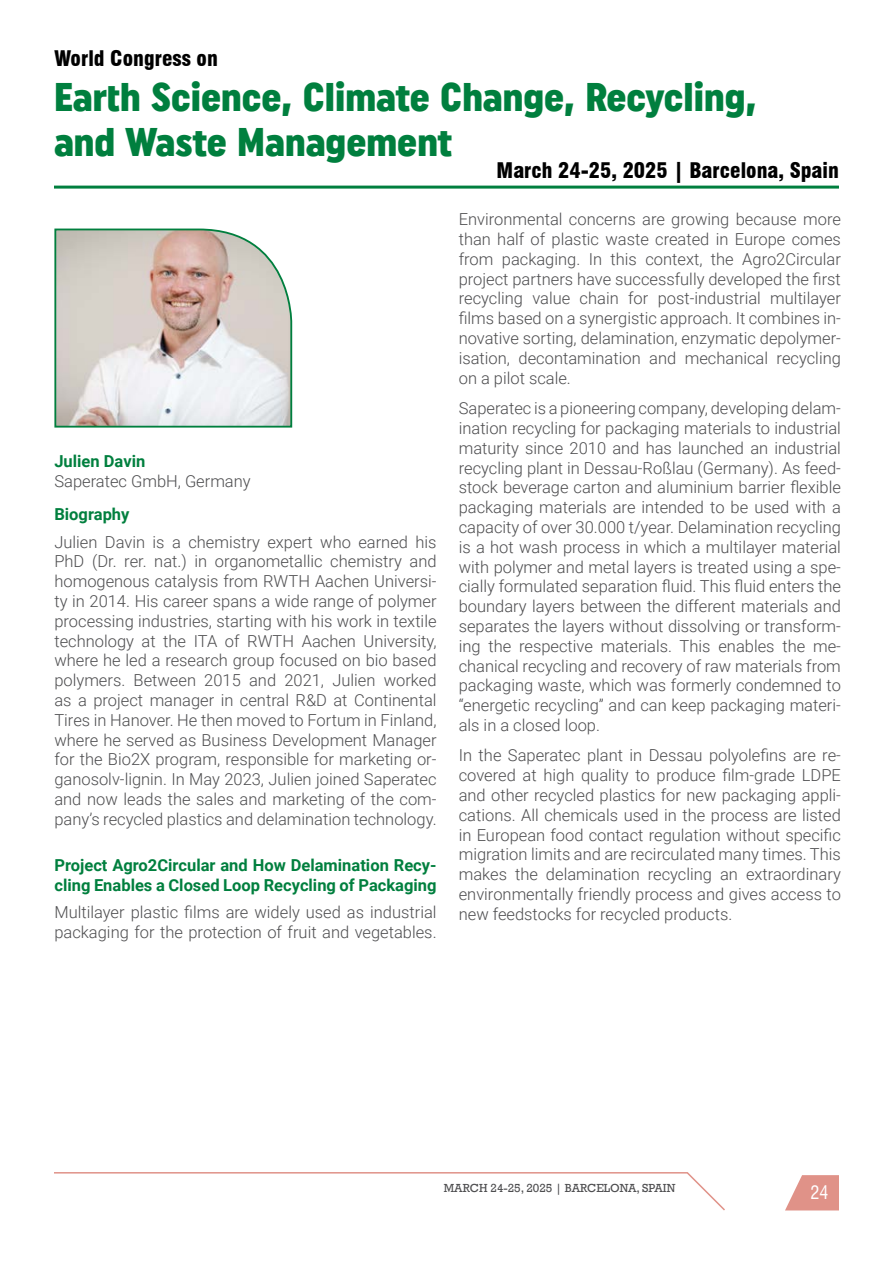
<style>
.page{position:relative;width:893px;height:1263px;background:#fff}
.page>*{position:absolute;margin:0;border:0;box-sizing:border-box;transform-origin:0 0}
.t1{font:39.9px/44.8px "Uniform Condensed 3";color:#007f3e}
.t2{font:900 condensed 21px "Swiss 721 BT";color:#000}
.t3{font:condensed 18px "Swiss 721 BT";color:#fff}
.t4{font:300 16.5px/19.8px "Roboto";color:#4d4d4f;text-align:justify}
.t5{font:700 16.5px/19.8px "Roboto";color:#007f3e}
.t6{font:12px "Rockwell";color:#4d4d4f}
</style>
<div class="page">
<svg style="left:785px;top:1175px;width:54px;height:35px"></svg>
<svg style="left:54px;top:1172px;width:671px;height:39px"></svg>
<hr style="left:54px;top:186px;width:785px;height:3px;background:#007f3e">
<svg style="left:54px;top:228px;width:239px;height:200px"></svg>
<p class="t2" style="left:54px;top:46px;width:165px">World Congress on</p>
<h1 class="t1" style="left:54px;top:74px;width:704px">Earth Science, Climate Change, Recycling, and Waste Management</h1>
<p class="t2" style="left:497px;top:158px;width:344px">March 24-25, 2025 | Barcelona, Spain</p>
<p class="t5" style="left:54px;top:451px;width:92px">Julien Davin</p>
<p class="t4" style="left:54px;top:471px;width:198px">Saperatec GmbH, Germany</p>
<p class="t5" style="left:54px;top:503px;width:77px">Biography</p>
<p class="t4" style="left:54px;top:531px;width:384px">Julien Davin is a chemistry expert who earned his PhD (Dr. rer. nat.) in organometallic chemistry and homogenous catalysis from RWTH Aachen Universi&shy;ty in 2014. His career spans a wide range of polymer processing industries, starting with his work in textile technology at the ITA of RWTH Aachen University, where he led a research group focused on bio based polymers. Between 2015 and 2021, Julien worked as a project manager in central R&amp;D at Continental Tires in Hanover. He then moved to Fortum in Finland, where he served as Business Development Manager for the Bio2X program, responsible for marketing or&shy;ganosolv-lignin. In May 2023, Julien joined Saperatec and now leads the sales and marketing of the com&shy;pany’s recycled plastics and delamination technology.</p>
<p class="t5" style="left:54px;top:854px;width:384px">Project Agro2Circular and How Delamination Recy&shy;cling Enables a Closed Loop Recycling of Packaging</p>
<p class="t4" style="left:54px;top:902px;width:384px">Multilayer plastic films are widely used as industrial packaging for the protection of fruit and vegetables.</p>
<p class="t4" style="left:459px;top:209px;width:384px">Environmental concerns are growing because more than half of plastic waste created in Europe comes from packaging. In this context, the Agro2Circular project partners have successfully developed the first recycling value chain for post-industrial multilayer films based on a synergistic approach. It combines in&shy;novative sorting, delamination, enzymatic depolymer&shy;isation, decontamination and mechanical recycling on a pilot scale.</p>
<p class="t4" style="left:459px;top:398px;width:384px">Saperatec is a pioneering company, developing delam&shy;ination recycling for packaging materials to industrial maturity since 2010 and has launched an industrial recycling plant in Dessau-Roßlau (Germany). As feed&shy;stock beverage carton and aluminium barrier flexible packaging materials are intended to be used with a capacity of over 30.000 t/year. Delamination recycling is a hot wash process in which a multilayer material with polymer and metal layers is treated using a spe&shy;cially formulated separation fluid. This fluid enters the boundary layers between the different materials and separates the layers without dissolving or transform&shy;ing the respective materials. This enables the me&shy;chanical recycling and recovery of raw materials from packaging waste, which was formerly condemned to “energetic recycling” and can keep packaging materi&shy;als in a closed loop.</p>
<p class="t4" style="left:459px;top:745px;width:384px">In the Saperatec plant in Dessau polyolefins are re&shy;covered at high quality to produce film-grade LDPE and other recycled plastics for new packaging appli&shy;cations. All chemicals used in the process are listed in European food contact regulation without specific migration limits and are recirculated many times. This makes the delamination recycling an extraordinary environmentally friendly process and gives access to new feedstocks for recycled products.</p>
<p class="t6" style="left:444px;top:1181px;width:233px">MARCH 24-25, 2025 | BARCELONA, SPAIN</p>
<p class="t3" style="left:810px;top:1181px;width:19px">24</p>
</div>
